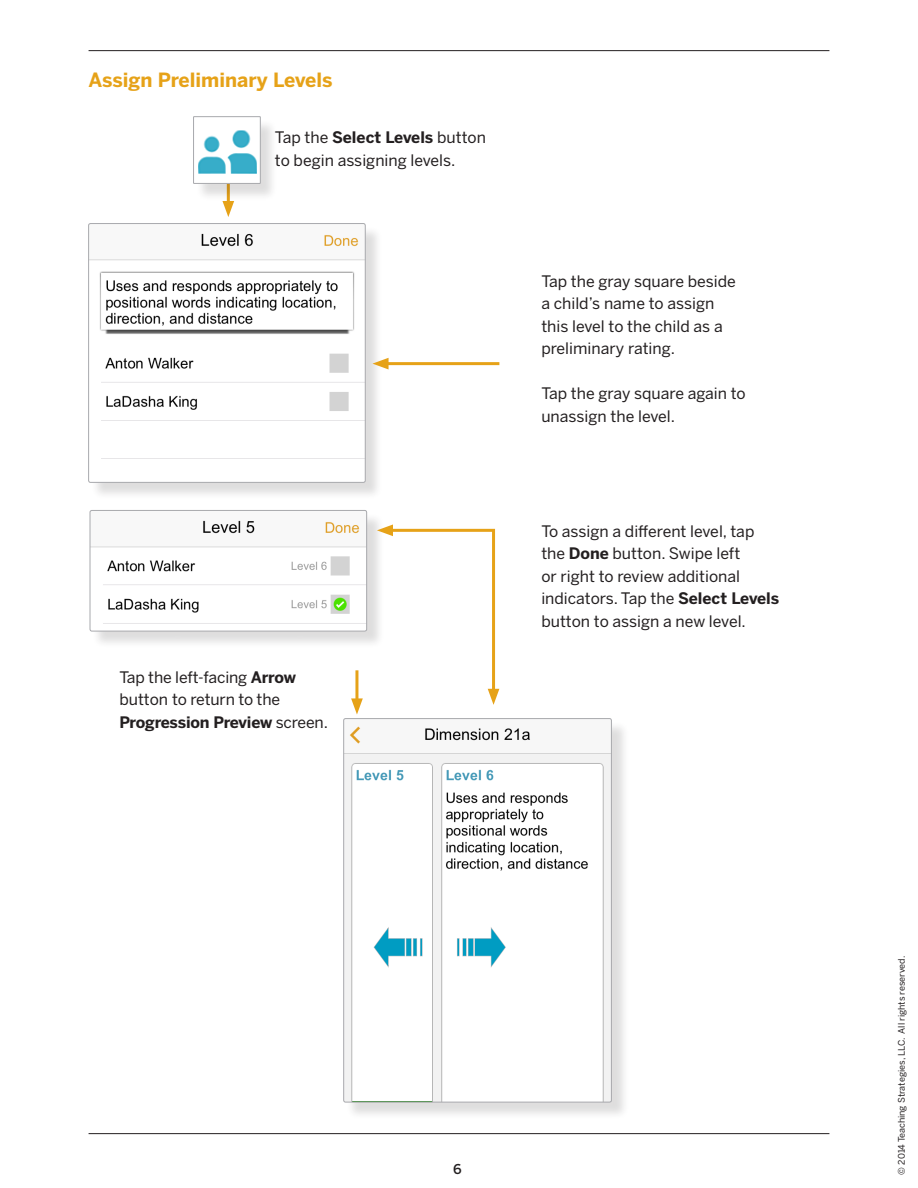
<style>
.page{position:relative;width:918px;height:1188px;background:#fff}
.page>*{position:absolute;margin:0;border:0;box-sizing:border-box;transform-origin:0 0}
.Benton_Bold-H2{font:700 19.5px "Benton Sans";color:#e6a218}
.Benton_Body{font:15.75px/22.5px "Benton Sans";color:#231f20}
.t1{font:500 13.5px "Benton Sans";color:#231f20}
.t2{font:9px "Benton Sans";color:#231f20}
.s1{font-weight:700}
</style>
<div class="page">
<svg style="left:222px;top:201px;width:12px;height:16px"></svg>
<div style="left:91px;top:226px;width:292px;height:274px;background:#231f20;opacity:.15"></div>
<img style="left:89px;top:226px;width:276px;height:256px">
<div style="left:89px;top:223px;width:276px;height:259px;border:1px solid #a8a9ad;border-radius:2px"></div>
<div style="left:92px;top:513px;width:292px;height:136px;background:#231f20;opacity:.15"></div>
<img style="left:90px;top:510px;width:277px;height:121px">
<div style="left:90px;top:510px;width:277px;height:121px;border:1px solid #a8a9ad;border-radius:2px"></div>
<hr style="left:89px;top:50px;width:740px;height:1px;background:#231f20">
<hr style="left:89px;top:1133px;width:740px;height:1px;background:#231f20">
<hr style="left:383px;top:362px;width:116px;height:3px;background:#e6a218">
<svg style="left:372px;top:358px;width:17px;height:11px"></svg>
<svg style="left:377px;top:524px;width:122px;height:181px"></svg>
<div style="left:346px;top:721px;width:283px;height:399px;background:#231f20;opacity:.15"></div>
<img style="left:344px;top:719px;width:267px;height:383px">
<div style="left:344px;top:719px;width:267px;height:383px;border:1px solid #a8a9ad;border-radius:2px"></div>
<hr style="left:355px;top:670px;width:3px;height:34px;background:#e6a218">
<svg style="left:351px;top:698px;width:12px;height:17px"></svg>
<div style="left:196px;top:119px;width:82px;height:82px;background:#231f20;opacity:.15"></div>
<img style="left:196px;top:119px;width:62px;height:62px">
<div style="left:194px;top:117px;width:66px;height:66px;border:1px solid #a8a9ad"></div>
<svg style="left:373px;top:927px;width:50px;height:42px"></svg>
<svg style="left:456px;top:927px;width:51px;height:42px"></svg>
<p class="Benton_Bold-H2" style="left:89px;top:68px;width:246px">Assign Preliminary Levels</p>
<p class="Benton_Body" style="left:275px;top:126px;width:213px">Tap the <span class="s1">Select Levels</span> button to begin assigning levels.</p>
<p class="Benton_Body" style="left:119px;top:666px;width:210px">Tap the left-facing <span class="s1">Arrow </span>button to return to the<br><span class="s1">Progression Preview</span> screen.</p>
<p class="Benton_Body" style="left:541px;top:270px;width:196px">Tap the gray square beside a child’s name to assign this level to the child as a preliminary rating.</p>
<p class="Benton_Body" style="left:541px;top:382px;width:206px">Tap the gray square again to unassign the level.</p>
<p class="Benton_Body" style="left:541px;top:520px;width:240px">To assign a different level, tap the <span class="s1">Done</span> button. Swipe left<br>or right to review additional indicators. Tap the <span class="s1">Select Levels </span>button to assign a new level.</p>
<p class="t1" style="left:453px;top:1161px;width:10px">6</p>
<p class="t2" style="left:896px;top:1174px;width:220px;rotate:-90deg">© 2014 Teaching Strategies, LLC. All rights reserved.</p>
</div>
